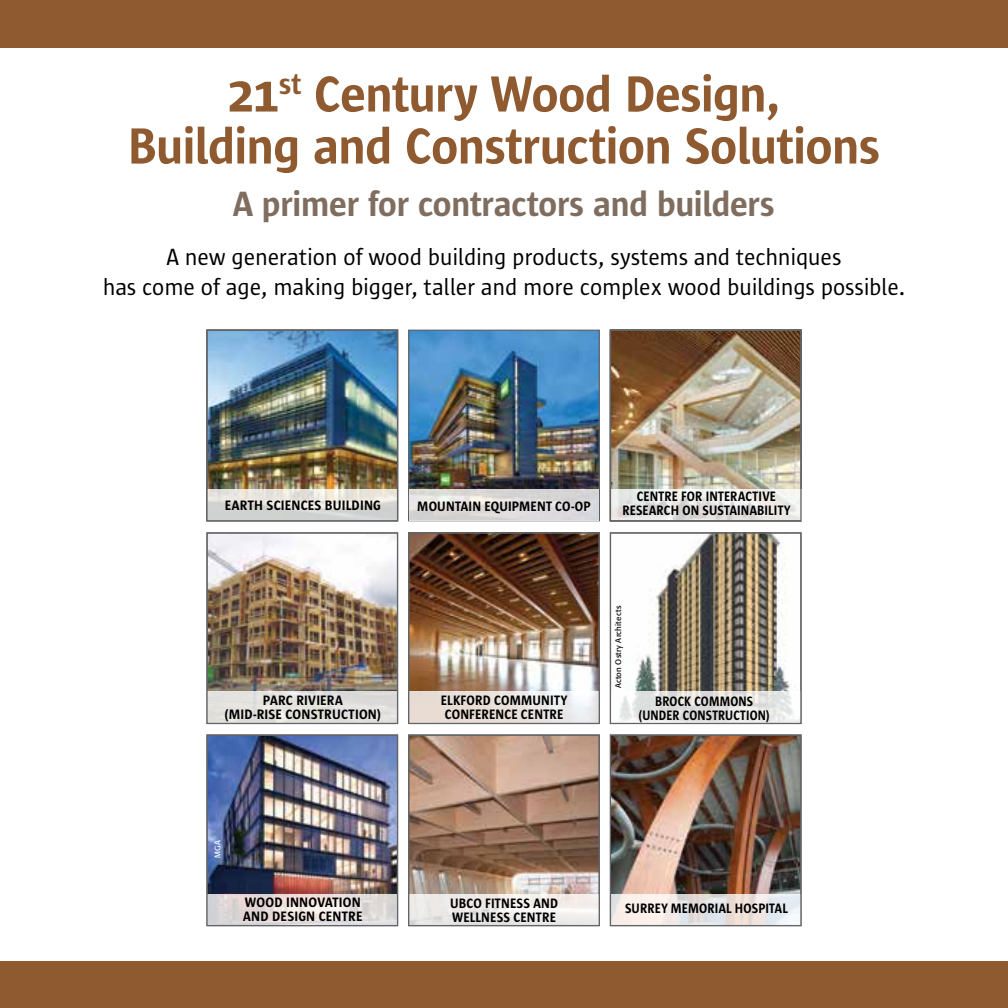
<style>
.page{position:relative;width:1008px;height:1008px;background:#fff}
.page>*{position:absolute;margin:0;border:0;box-sizing:border-box;transform-origin:0 0}
.t1{font:600 52px/52px "Sun Sans";letter-spacing:-.005em;color:#8f5a30;text-align:center}
.t2{font:600 36px "Sun Sans";letter-spacing:-.005em;color:#7f6e5f}
.t3{font:24px/30px "Sun Sans";letter-spacing:-.01em;color:#000;text-align:center}
.t4{font:600 14px/14px "Sun Sans";letter-spacing:.02em;color:#000}
.t5{font:600 14px "Sun Sans";letter-spacing:.02em;color:#000;scale:.94 1}
.t6{font:600 14px/14px "Sun Sans";letter-spacing:.02em;color:#000;scale:.91 1}
.t7{font:600 14px "Sun Sans";letter-spacing:.075em;color:#000;scale:.94 1}
.t8{font:8px "Formata";letter-spacing:.035em;color:#000}
.t9{font:8px "Formata";color:#fff}
</style>
<div class="page">
<img style="left:410px;top:332px;width:188px;height:157px">
<div style="left:408px;top:330px;width:192px;height:191px;border:1px solid #636466"></div>
<img style="left:634px;top:534px;width:164px;height:157px">
<div style="left:0;top:0;width:1008px;height:48px;background:#8f5a30"></div>
<div style="left:0;top:962px;width:1008px;height:46px;background:#8f5a30"></div>
<img style="left:208px;top:332px;width:188px;height:157px">
<img style="left:208px;top:534px;width:188px;height:157px">
<img style="left:208px;top:736px;width:188px;height:159px">
<img style="left:410px;top:534px;width:188px;height:157px">
<img style="left:410px;top:736px;width:188px;height:159px">
<img style="left:612px;top:332px;width:188px;height:157px">
<img style="left:612px;top:736px;width:188px;height:159px">
<svg style="left:208px;top:489px;width:188px;height:30px;background:#dfded9"></svg>
<div style="left:208px;top:691px;width:189px;height:32px;background:#e2e1de"></div>
<svg style="left:208px;top:895px;width:188px;height:29px;background:#e5dddb"></svg>
<svg style="left:409px;top:489px;width:190px;height:31px;background:#dcdad9"></svg>
<svg style="left:410px;top:691px;width:188px;height:31px;background:#eae4e0"></svg>
<svg style="left:410px;top:895px;width:188px;height:29px;fill:#eeebe9"></svg>
<svg style="left:612px;top:489px;width:188px;height:30px"></svg>
<svg style="left:619px;top:691px;width:181px;height:31px"></svg>
<svg style="left:612px;top:895px;width:188px;height:29px;background:#ece7e6"></svg>
<div style="left:610px;top:330px;width:192px;height:191px;border:1px solid #636466"></div>
<div style="left:206px;top:330px;width:192px;height:191px;border:1px solid #636466"></div>
<div style="left:206px;top:532px;width:192px;height:192px;border:1px solid #636466"></div>
<div style="left:408px;top:532px;width:192px;height:192px;border:1px solid #636466"></div>
<div style="left:610px;top:532px;width:192px;height:192px;border:1px solid #636466"></div>
<div style="left:206px;top:734px;width:192px;height:192px;border:1px solid #636466"></div>
<div style="left:610px;top:734px;width:192px;height:192px;border:1px solid #636466"></div>
<div style="left:408px;top:734px;width:192px;height:192px;border:1px solid #636466"></div>
<h1 class="t1" style="left:128px;top:68px;width:754px">21<sup>ST</sup> CENTURY WOOD DESIGN,<br>BUILDING AND CONSTRUCTION SOLUTIONS</h1>
<h2 class="t2" style="left:233px;top:185px;width:543px">A PRIMER FOR CONTRACTORS AND BUILDERS</h2>
<h3 class="t3" style="left:103px;top:242px;width:804px">A new generation of wood building products, systems and techniques<br>has come of age, making bigger, taller and more complex wood buildings possible.</h3>
<p class="t4" style="left:225px;top:498px;width:84px">EARTH SCIENCES</p>
<p class="t4" style="left:325px;top:498px;width:57px">BUILDING</p>
<p class="t4" style="left:225px;top:693px;width:158px;text-align:center">PARC RIVIERA<br>(MID-RISE CONSTRUCTION)</p>
<p class="t4" style="left:417px;top:499px;width:167px">MOUNTAIN EQUIPMENT CO-OP</p>
<p class="t5" style="left:637px;top:489px;width:148px">CENTRE FOR INTERACTIVE</p>
<p class="t5" style="left:622px;top:503px;width:9px">RESEA</p>
<p class="t7" style="left:657px;top:503px;width:143px">RCH ON SUSTAINABILITY</p>
<p class="t4" style="left:441px;top:693px;width:72px">ELKFORD COMM</p>
<p class="t4" style="left:445px;top:693px;width:123px;text-indent:88px">UNITY<br>CONFERENCE CENTRE</p>
<p class="t8" style="left:614px;top:688px;width:84px;rotate:-90deg">Acton Ostry Architects</p>
<p class="t6" style="left:655px;top:694px;width:54px">BROCK COMMO</p>
<p class="t6" style="left:639px;top:694px;width:146px;text-indent:100px">NS (UNDER CONSTRUCTION)</p>
<p class="t9" style="left:213px;top:858px;width:19px;rotate:-90deg">MGA</p>
<p class="t4" style="left:243px;top:895px;width:119px;text-align:right">INNOVATION<br>AND DESIGN CENTRE</p>
<p class="t4" style="left:245px;top:895px;width:21px">WOOD</p>
<p class="t4" style="left:450px;top:897px;width:108px">UBCO FITNESS AND<br>WELLNESS CENTRE</p>
<p class="t5" style="left:625px;top:901px;width:71px">SURREY MEMO</p>
<p class="t5" style="left:708px;top:901px;width:38px">RIAL HOSP</p>
<p class="t5" style="left:766px;top:901px;width:23px">ITAL</p>
</div>
